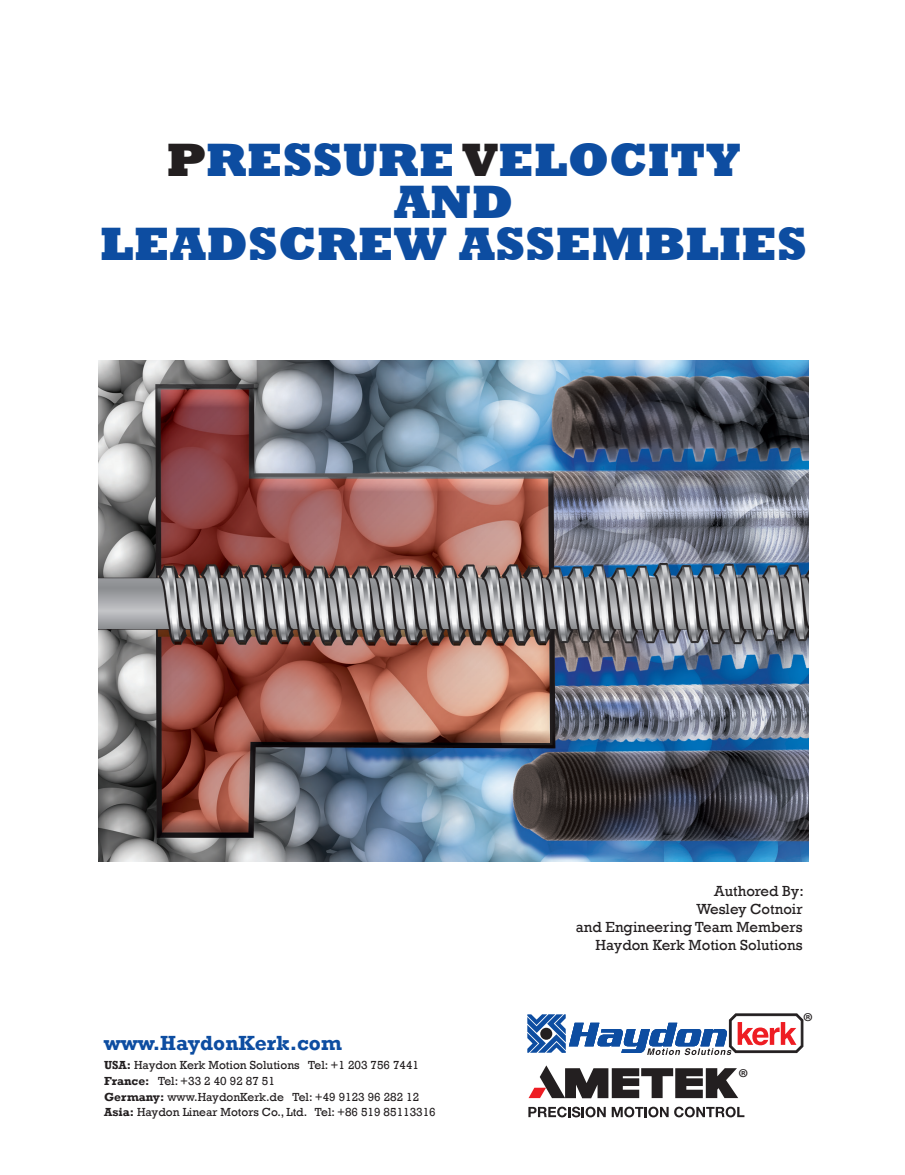
<style>
.page{position:relative;width:905px;height:1175px;background:#fff}
.page>*{position:absolute;margin:0;border:0;box-sizing:border-box;transform-origin:0 0}
.t1{font:800 48px/42px "Rockwell";color:#0d4da1;text-align:center}
.t2{font:24.75px "Myriad Pro";color:#231f20}
.t3{font:700 21px "Rockwell";color:#0d4da1}
.t4{font:15px/18px "Rockwell";color:#231f20;text-align:right}
.t5{font:12px/15.8px "Rockwell";color:#231f20}
.s1{color:#231f20}
.s2{font-weight:700}
</style>
<div class="page">
<img style="left:98px;top:360px;width:710px;height:502px">
<svg style="left:527px;top:1013px;width:276px;height:42px"></svg>
<svg style="left:528px;top:1065px;width:210px;height:33px"></svg>
<svg style="left:528px;top:1106px;width:77px;height:11px"></svg>
<svg style="left:611px;top:1106px;width:57px;height:11px"></svg>
<svg style="left:674px;top:1106px;width:70px;height:11px"></svg>
<h1 class="t1" style="left:100px;top:139px;width:708px"><span class="s1">P</span>RESSURE <span class="s1">V</span>ELOCITY<br>AND<br>LEADSCREW ASSEMBLIES</h1>
<p class="t4" style="left:576px;top:882px;width:229px">Authored By:<br>Wesley Cotnoir<br>and Engineering Team Members<br>Haydon Kerk Motion Solutions</p>
<h3 class="t3" style="left:104px;top:1030px;width:239px">www.HaydonKerk.com</h3>
<p class="t5" style="left:104px;top:1057px;width:333px"><span class="s2">USA:</span> Haydon Kerk Motion Solutions Tel: +1 203 756 7441<br><span class="s2">France:</span> Tel: +33 2 40 92 87 51<br><span class="s2">Germany:</span> www.HaydonKerk.de Tel: +49 9123 96 282 12<br><span class="s2">Asia:</span> Haydon Linear Motors Co., Ltd. Tel: +86 519 85113316</p>
<h2 class="t2" style="left:738px;top:1062px;width:12px">®</h2>
<h2 class="t2" style="left:802px;top:1006px;width:12px">®</h2>
</div>
